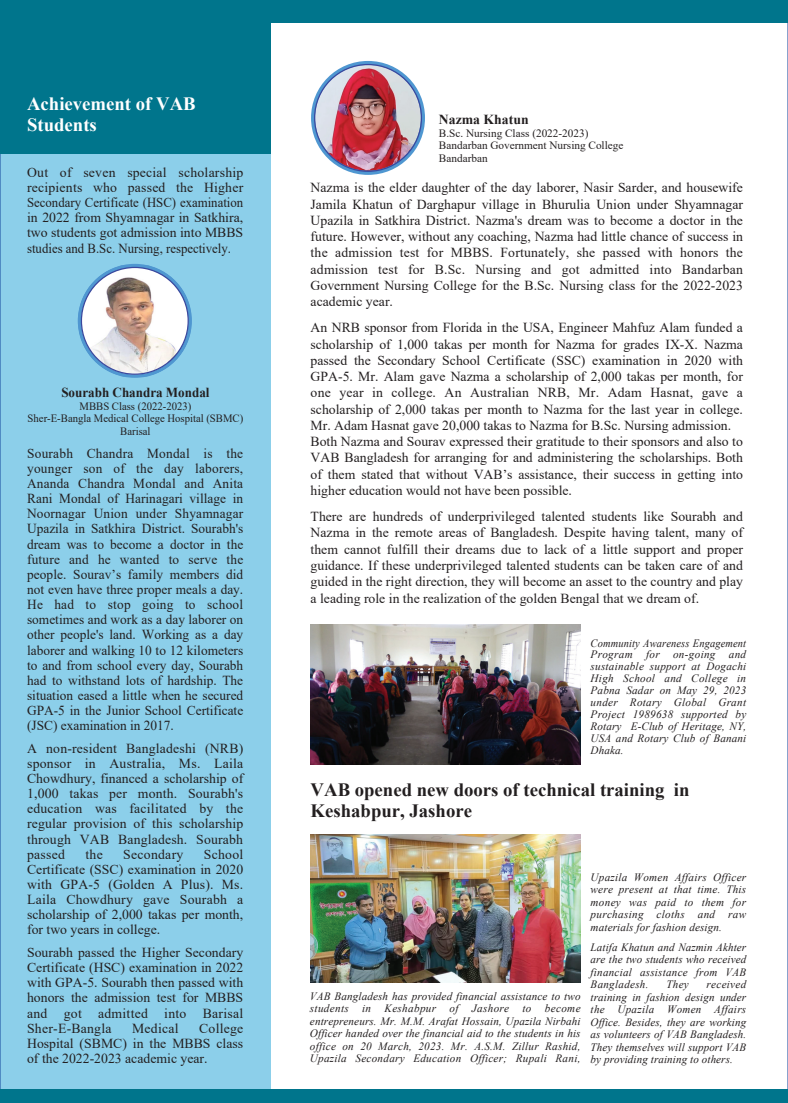
<style>
.page{position:relative;width:788px;height:1103px;background:#fff}
.page>*{position:absolute;margin:0;border:0;box-sizing:border-box;transform-origin:0 0}
.t1{font:700 18.75px/21.2px "Times New Roman";color:#231f20}
.t2{font:700 18.75px/21.2px "Times New Roman";color:#fff}
.t3{font:13.75px/15.1px "Times New Roman";color:#231f20;text-align:justify}
.t4{font:700 13.75px "Times New Roman";color:#231f20;scale:.95 1}
.t5{font:700 13.75px "Times New Roman";color:#231f20}
.t6{font:13.75px "Times New Roman";letter-spacing:.02em;color:#231f20}
.t7{font:italic 11.25px/12.5px "Times New Roman";letter-spacing:.01em;color:#231f20;text-align:justify}
.t8{font:italic 11.25px/11.9px "Times New Roman";letter-spacing:.01em;color:#231f20;text-align:justify;scale:.93 1}
.t9{font:11.25px/12.5px "Times New Roman";color:#231f20}
.t10{font:11.25px/12.5px "Times New Roman";color:#231f20;text-align:center;scale:.95 1}
</style>
<div class="page">
<div style="left:0;top:13px;width:270px;height:1089px;background:#8ccfea"></div>
<div style="left:0;top:0;width:270px;height:153px;background:#00758c"></div>
<div style="left:0;top:0;width:788px;height:22px;background:#00758c"></div>
<img style="left:78px;top:265px;width:114px;height:111px">
<img style="left:81px;top:267px;width:107px;height:107px;border-radius:53px">
<svg style="left:311px;top:61px;width:114px;height:114px"></svg>
<img style="left:315px;top:65px;width:106px;height:106px;border-radius:53px">
<img style="left:310px;top:624px;width:270px;height:140px">
<img style="left:310px;top:834px;width:270px;height:148px">
<div style="left:0;top:1089px;width:788px;height:13px;background:#00758c"></div>
<h1 class="t2" style="left:27px;top:93px;width:170px">Achievement of VAB<br>Students</h1>
<p class="t3" style="left:27px;top:164px;width:218px">Out of seven special scholarship recipients who passed the Higher Secondary Certificate (HSC) examination in 2022 from Shyamnagar in Satkhira, two students got admission into MBBS studies and B.Sc. Nursing, respectively.</p>
<p class="t4" style="left:61px;top:383px;width:157px">Sourabh Chandra Mondal</p>
<p class="t10" style="left:28px;top:399px;width:228px">MBBS Class (2022-2023)<br>Sher-E-Bangla Medical College Hospital (SBMC)<br>Barisal</p>
<p class="t3" style="left:27px;top:445px;width:218px">Sourabh Chandra Mondal is the younger son of the day laborers, Ananda Chandra Mondal and Anita Rani Mondal of Harinagari village in Noornagar Union under Shyamnagar Upazila in Satkhira District. Sourabh's dream was to become a doctor in the future and he wanted to serve the people. Sourav’s family members did not even have three proper meals a day.<br>He had to stop going to school sometimes and work as a day laborer on other people's land. Working as a day laborer and walking 10 to 12 kilometers to and from school every day, Sourabh had to withstand lots of hardship. The situation eased a little when he secured GPA-5 in the Junior School Certificate (JSC) examination in 2017.</p>
<p class="t3" style="left:27px;top:740px;width:218px">A non-resident Bangladeshi (NRB) sponsor in Australia, Ms. Laila Chowdhury, financed a scholarship of 1,000 takas per month. Sourabh's education was facilitated by the regular provision of this scholarship through VAB Bangladesh. Sourabh passed</p>
<p class="t3" style="left:27px;top:846px;width:218px;text-indent:177px">School Certificate (SSC) examination in 2020 with GPA-5 (Golden A Plus). Ms.<br>Laila Chowdhury gave Sourabh a scholarship of 2,000 takas per month, for two years in college.</p>
<p class="t3" style="left:27px;top:944px;width:218px">Sourabh passed the Higher Secondary Certificate (HSC) examination in 2022 with GPA-5. Sourabh then passed with honors the admission test for MBBS and got admitted into Barisal Sher-E-Bangla</p>
<p class="t3" style="left:85px;top:846px;width:19px">the</p>
<p class="t6" style="left:123px;top:844px;width:62px">Secondary</p>
<p class="t3" style="left:27px;top:1020px;width:218px;text-indent:172px">College Hospital (SBMC) in the MBBS class of the 2022-2023 academic year.</p>
<p class="t3" style="left:132px;top:1020px;width:48px">Medical</p>
<p class="t5" style="left:439px;top:110px;width:91px">Nazma Khatun</p>
<p class="t9" style="left:439px;top:126px;width:186px">B.Sc. Nursing Class (2022-2023)<br>Bandarban Government Nursing College<br>Bandarban</p>
<p class="t3" style="left:310px;top:179px;width:434px;line-height:16.2px">Nazma is the elder daughter of the day laborer, Nasir Sarder, and housewife Jamila Khatun of Darghapur village in Bhurulia Union under Shyamnagar Upazila in Satkhira District. Nazma's dream was to become a doctor in the future. However, without any coaching, Nazma had little chance of success in the admission test for MBBS. Fortunately, she passed with honors the admission test for B.Sc. Nursing and got admitted into Bandarban Government Nursing College for the B.Sc. Nursing class for the 2022-2023 academic year.</p>
<p class="t3" style="left:310px;top:319px;width:434px;line-height:16.2px;text-align:left">An NRB sponsor from Florida in the USA, Engineer Mahfuz Alam funded a scholarship of 1,000 takas per month for Nazma for grades IX-X. Nazma passed the Secondary School Certificate (SSC) examination in 2020 with GPA-5. Mr. Alam gave Nazma a scholarship of 2,000 takas per month, for one year in college. An Australian NRB, Mr. Adam Hasnat, gave a scholarship of 2,000 takas per month to Nazma for the last year in college.<br>Mr. Adam Hasnat gave 20,000 takas to Nazma for B.Sc. Nursing admission.<br>Both Nazma and Sourav expressed their gratitude to their sponsors and also to VAB Bangladesh for arranging for and administering the scholarships. Both of them stated that without VAB’s assistance, their success in getting into higher education would not have been possible.</p>
<p class="t3" style="left:310px;top:508px;width:434px;line-height:16.2px">There are hundreds of underprivileged talented students like Sourabh and Nazma in the remote areas of Bangladesh. Despite having talent, many of them cannot fulfill their dreams due to lack of a little support and proper guidance. If these underprivileged talented students can be taken care of and guided in the right direction, they will become an asset to the country and play a leading role in the realization of the golden Bengal that we dream of.</p>
<p class="t8" style="left:590px;top:636px;width:169px">Community Awareness Engagement Program for on-going and sustainable support at Dogachi High School and College in Pabna Sadar on May 29, 2023 under Rotary Global Grant Project 1989638 supported by Rotary E-Club of Heritage, NY, USA and Rotary Club of Banani Dhaka.</p>
<h1 class="t1" style="left:310px;top:778px;width:380px">VAB opened new doors of technical training in<br>Keshabpur, Jashore</h1>
<p class="t7" style="left:310px;top:989px;width:272px">VAB Bangladesh has provided financial assistance to two students in Keshabpur of Jashore to become entrepreneurs. Mr. M.M. Arafat Hossain, Upazila Nirbahi Officer handed over the financial aid to the students in his office on 20 March, 2023. Mr. A.S.M. Zillur Rashid, Upazila Secondary Education Officer; Rupali Rani,</p>
<p class="t7" style="left:590px;top:870px;width:157px">Upazila Women Affairs Officer were present at that time. This money was paid to them for purchasing cloths and raw materials for fashion design.</p>
<p class="t7" style="left:590px;top:940px;width:157px">Latifa Khatun and Nazmin Akhter are the two students who received financial assistance from VAB Bangladesh.</p>
<p class="t7" style="left:590px;top:977px;width:157px;text-indent:116px">received training in fashion design under the Upazila Women Affairs Office. Besides, they are working as volunteers of VAB Bangladesh.<br>They themselves will support VAB by providing training to others.</p>
<p class="t7" style="left:666px;top:977px;width:24px">They</p>
</div>
